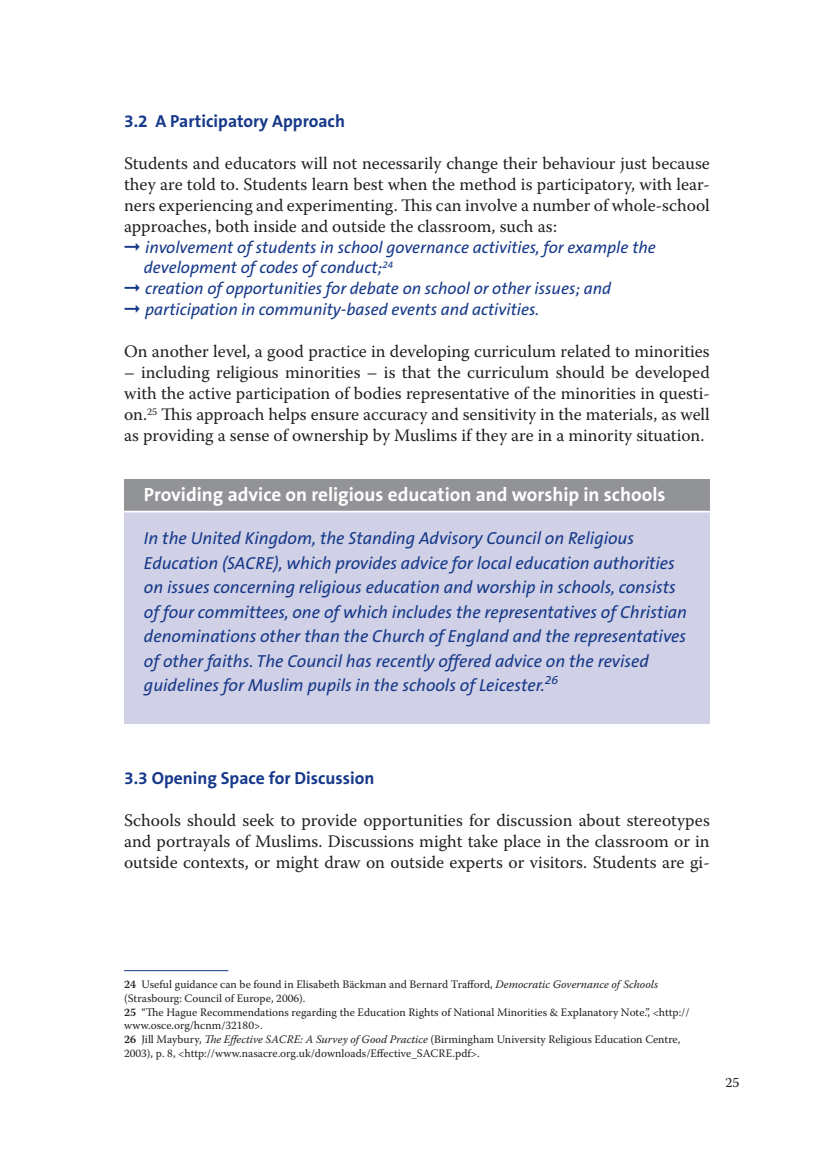
<style>
.page{position:relative;width:824px;height:1171px;background:#fff}
.page>*{position:absolute;margin:0;border:0;box-sizing:border-box;transform-origin:0 0}
.t1{font:700 19.25px "The Sans B7";color:#fff}
.t2{font:17.5px/21px "Warnock Pro";color:#231f20;text-align:justify}
.t3{font:italic 17.5px/24.5px "The Sans B5 Plain";color:#153889}
.t4{font:700 17.5px "The Sans B7";color:#153889}
.t5{font:italic 16.8px "The Sans B5 Plain";color:#153889}
.t6{font:14px "Warnock Pro";color:#231f20}
.t7{font:11.38px/13.7px "Warnock Pro";color:#231f20}
.s1{font-weight:600}
.s2{font-style:italic}
</style>
<div class="page">
<div style="left:124px;top:480px;width:585px;height:243px;background:#d0d0e6"></div>
<div style="left:124px;top:480px;width:585px;height:31px;background:#919396"></div>
<hr style="left:95px;top:511px;width:728px;height:1px;background:#fff">
<hr style="left:124px;top:970px;width:104px;height:1px;background:#153889">
<p class="t4" style="left:124px;top:112px;width:222px">3.2 A Participatory Approach</p>
<p class="t2" style="left:124px;top:153px;width:587px">Students and educators will not necessarily change their behaviour just because they are told to. Students learn best when the method is participatory, with lear&shy;ners experiencing and experimenting. This can involve a number of whole-school approaches, both inside and outside the classroom, such as:</p>
<p class="t5" style="left:124px;top:239px;width:533px">➞ involvement of students in school governance activities, for example the</p>
<p class="t5" style="left:144px;top:259px;width:251px">development of codes of conduct;<sup>24</sup></p>
<p class="t5" style="left:124px;top:280px;width:488px">➞ creation of opportunities for debate on school or other issues; and</p>
<p class="t5" style="left:124px;top:301px;width:417px">➞ participation in community-based events and activities.</p>
<p class="t2" style="left:124px;top:341px;width:587px">On another level, a good practice in developing curriculum related to minorities</p>
<p class="t2" style="left:124px;top:362px;width:587px">– including religious minorities – is that the curriculum should be developed with the active participation of bodies representative of the minorities in questi&shy;on.<sup>25</sup> This approach helps ensure accuracy and sensitivity in the materials, as well as providing a sense of ownership by Muslims if they are in a minority situation.</p>
<p class="t1" style="left:144px;top:484px;width:523px">Providing advice on religious education and worship in schools</p>
<p class="t3" style="left:144px;top:527px;width:544px">In the United Kingdom, the Standing Advisory Council on Religious Education (SACRE), which provides advice for local education authorities on issues concerning religious education and worship in schools, consists of four committees, one of which includes the representatives of Christian denominations other than the Church of England and the representatives of other faiths. The Council has recently offered advice on the revised guidelines for Muslim pupils in the schools of Leicester.<sup>26</sup></p>
<p class="t4" style="left:124px;top:769px;width:252px">3.3 Opening Space for Discussion</p>
<p class="t2" style="left:124px;top:810px;width:587px">Schools should seek to provide opportunities for discussion about stereotypes and portrayals of Muslims. Discussions might take place in the classroom or in outside contexts, or might draw on outside experts or visitors. Students are gi-</p>
<p class="t7" style="left:124px;top:977px;width:567px"><span class="s1">24</span> Useful guidance can be found in Elisabeth Bäckman and Bernard Trafford, <span class="s2">Democratic Governance of Schools </span>(Strasbourg: Council of Europe, 2006).<br><span class="s1">25</span> “The Hague Recommendations regarding the Education Rights of National Minorities &amp; Explanatory Note.”, &lt;http:// www.osce.org/hcnm/32180&gt;.<br><span class="s1">26</span> Jill Maybury, <span class="s2">The Effective SACRE: A Survey of Good Practice</span> (Birmingham University Religious Education Centre, 2003), p. 8, &lt;http://www.nasacre.org.uk/downloads/Effective_SACRE.pdf&gt;.</p>
<p class="t6" style="left:725px;top:1073px;width:16px">25</p>
</div>
